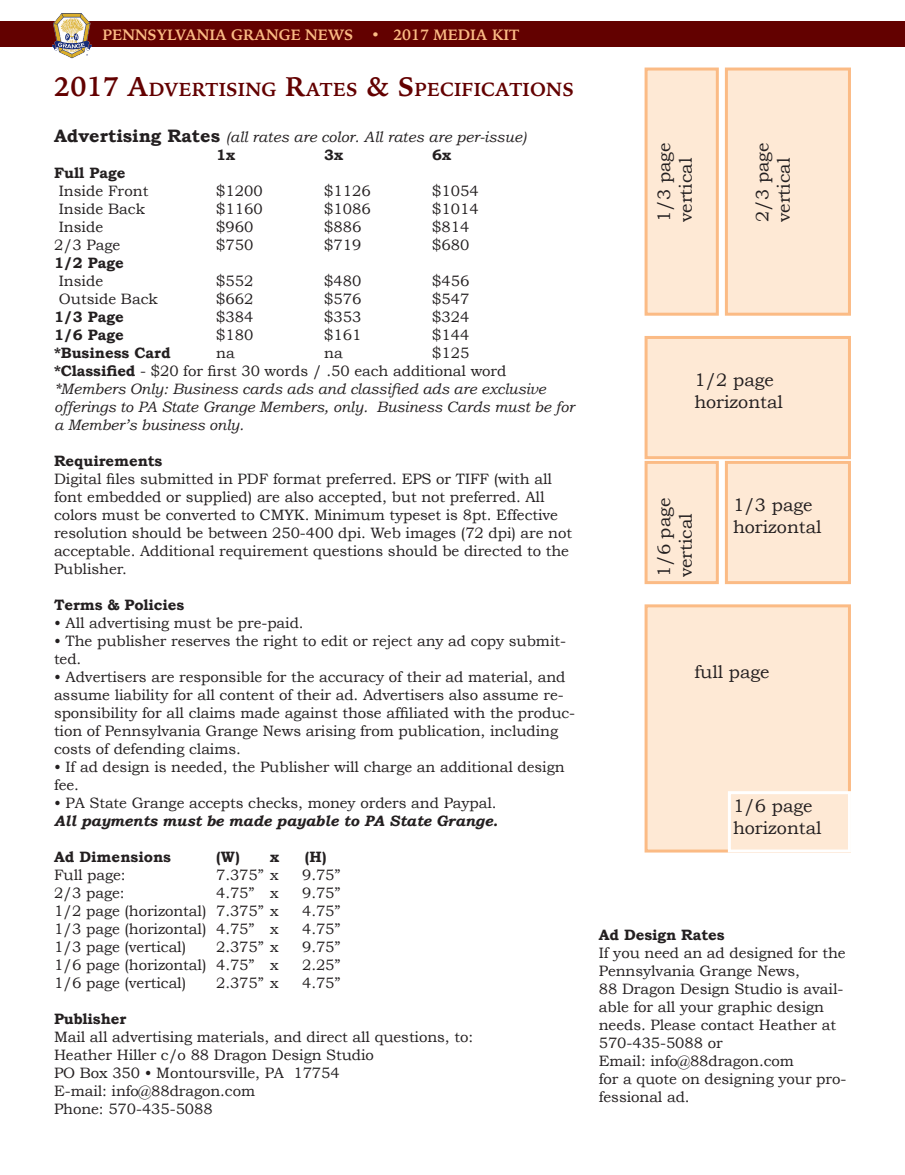
<style>
.page{position:relative;width:905px;height:1175px;background:#fff}
.page>*{position:absolute;margin:0;border:0;box-sizing:border-box;transform-origin:0 0}
.t1{font:700 18.9px "Iowan Old Style";letter-spacing:.015em;color:#630100}
.t2{font:18px "Bookman Old Style";color:#231f20}
.t3{font:15px/18px "Bookman Old Style";letter-spacing:-.005em;color:#231f20}
.t4{font:italic 15px/18px "Bookman Old Style";letter-spacing:-.005em;color:#231f20}
.t5{font:700 15px "Bookman Old Style";letter-spacing:-.005em;color:#231f20}
.t6{font:italic 700 15px "Bookman Old Style";letter-spacing:-.005em;color:#231f20}
.t7{font:700 15px "Iowan Old Style";color:#fbbb85}
.s1{font-size:27px}
.s2{font-weight:700;font-style:normal;font-size:18px}
.s3{font-weight:700}
</style>
<div class="page">
<div style="left:0;top:21px;width:904px;height:26px;background:#630100"></div>
<img style="left:53px;top:14px;width:38px;height:44px">
<div style="left:724px;top:68px;width:126px;height:248px;background:#fee9d5;border:3px solid #fbbb85"></div>
<div style="left:644px;top:68px;width:74px;height:248px;background:#fee9d5;border:3px solid #fbbb85"></div>
<div style="left:644px;top:336px;width:206px;height:123px;background:#fee9d5;border:3px solid #fbbb85"></div>
<div style="left:724px;top:461px;width:126px;height:123px;background:#fee9d5;border:3px solid #fbbb85"></div>
<div style="left:644px;top:461px;width:74px;height:123px;background:#fee9d5;border:3px solid #fbbb85"></div>
<div style="left:644px;top:604px;width:206px;height:248px;background:#fee9d5;border:3px solid #fbbb85"></div>
<div style="left:728px;top:791px;width:122px;height:61px;background:#fee9d5;border:3px solid #fff"></div>
<p class="t7" style="left:102px;top:21px;width:418px">PENNSYLVANIA GRANGE NEWS • 2017 MEDIA KIT</p>
<p class="t1" style="left:54px;top:72px;width:469px"><span class="s1">2017 A</span>DVERTISING <span class="s1">R</span>ATES <span class="s1">&amp; S</span>PECIFICATIO</p>
<p class="t1" style="left:546px;top:72px;width:29px">NS</p>
<p class="t4" style="left:54px;top:128px;width:474px"><span class="s2">Advertising Rates</span> (all rates are color. All rates are per-issue)</p>
<p class="t5" style="left:216px;top:146px;width:20px">1x</p>
<p class="t5" style="left:324px;top:146px;width:20px">3x</p>
<p class="t5" style="left:432px;top:146px;width:20px">6x</p>
<p class="t5" style="left:54px;top:164px;width:73px">Full Page</p>
<p class="t3" style="left:59px;top:182px;width:91px">Inside Front</p>
<p class="t3" style="left:216px;top:182px;width:48px">$1200</p>
<p class="t3" style="left:324px;top:182px;width:48px">$1126</p>
<p class="t3" style="left:432px;top:182px;width:48px">$1054</p>
<p class="t3" style="left:59px;top:200px;width:88px">Inside Back</p>
<p class="t3" style="left:216px;top:200px;width:48px">$1160</p>
<p class="t3" style="left:324px;top:200px;width:48px">$1086</p>
<p class="t3" style="left:432px;top:200px;width:48px">$1014</p>
<p class="t3" style="left:59px;top:218px;width:46px">Inside</p>
<p class="t3" style="left:216px;top:218px;width:39px">$960</p>
<p class="t3" style="left:324px;top:218px;width:39px">$886</p>
<p class="t3" style="left:432px;top:218px;width:39px">$814</p>
<p class="t3" style="left:54px;top:236px;width:68px">2/3 Page</p>
<p class="t3" style="left:216px;top:236px;width:39px">$750</p>
<p class="t3" style="left:324px;top:236px;width:39px">$719</p>
<p class="t3" style="left:432px;top:236px;width:39px">$680</p>
<p class="t5" style="left:54px;top:254px;width:71px">1/2 Page</p>
<p class="t3" style="left:59px;top:272px;width:46px">Inside</p>
<p class="t3" style="left:216px;top:272px;width:39px">$552</p>
<p class="t3" style="left:324px;top:272px;width:39px">$480</p>
<p class="t3" style="left:432px;top:272px;width:39px">$456</p>
<p class="t3" style="left:59px;top:290px;width:100px">Outside Back</p>
<p class="t3" style="left:216px;top:290px;width:39px">$662</p>
<p class="t3" style="left:324px;top:290px;width:39px">$576</p>
<p class="t3" style="left:432px;top:290px;width:39px">$547</p>
<p class="t5" style="left:54px;top:308px;width:71px">1/3 Page</p>
<p class="t3" style="left:216px;top:308px;width:39px">$384</p>
<p class="t3" style="left:324px;top:308px;width:39px">$353</p>
<p class="t3" style="left:432px;top:308px;width:39px">$324</p>
<p class="t5" style="left:54px;top:326px;width:71px">1/6 Page</p>
<p class="t3" style="left:216px;top:326px;width:39px">$180</p>
<p class="t3" style="left:324px;top:326px;width:39px">$161</p>
<p class="t3" style="left:432px;top:326px;width:39px">$144</p>
<p class="t5" style="left:54px;top:344px;width:118px">*Business Card</p>
<p class="t3" style="left:216px;top:344px;width:20px">na</p>
<p class="t3" style="left:324px;top:344px;width:20px">na</p>
<p class="t3" style="left:432px;top:344px;width:39px">$125</p>
<p class="t3" style="left:54px;top:362px;width:454px"><span class="s3">*Classified</span> - $20 for first 30 words / .50 each additional word</p>
<p class="t4" style="left:54px;top:380px;width:522px">*Members Only: Business cards ads and classified ads are exclusive offerings to PA State Grange Members, only. Business Cards must be for a Member’s business only.</p>
<p class="t5" style="left:54px;top:452px;width:110px">Requirements</p>
<p class="t3" style="left:54px;top:470px;width:519px">Digital files submitted in PDF format preferred. EPS or TIFF (with all font embedded or supplied) are also accepted, but not preferred. All colors must be converted to CMYK. Minimum typeset is 8pt. Effective resolution should be between 250-400 dpi. Web images (72 dpi) are not acceptable. Additional requirement questions should be directed to the Publisher.</p>
<p class="t5" style="left:54px;top:596px;width:132px">Terms &amp; Policies</p>
<p class="t3" style="left:54px;top:614px;width:251px">• All advertising must be pre-paid.</p>
<p class="t3" style="left:54px;top:632px;width:513px">• The publisher reserves the right to edit or reject any ad copy submit&shy;ted.</p>
<p class="t3" style="left:54px;top:668px;width:522px">• Advertisers are responsible for the accuracy of their ad material, and assume liability for all content of their ad. Advertisers also assume re&shy;sponsibility for all claims made against those affiliated with the produc&shy;tion of Pennsylvania Grange News arising from publication, including costs of defending claims.</p>
<p class="t3" style="left:54px;top:758px;width:512px">• If ad design is needed, the Publisher will charge an additional design fee.</p>
<p class="t3" style="left:54px;top:794px;width:444px">• PA State Grange accepts checks, money orders and Paypal.</p>
<p class="t6" style="left:54px;top:812px;width:445px">All payments must be made payable to PA State Grange.</p>
<p class="t5" style="left:54px;top:848px;width:118px">Ad Dimensions</p>
<p class="t5" style="left:216px;top:848px;width:64px">(W) x</p>
<p class="t5" style="left:304px;top:848px;width:23px">(H)</p>
<p class="t3" style="left:54px;top:866px;width:73px">Full page:</p>
<p class="t3" style="left:216px;top:866px;width:64px">7.375” x</p>
<p class="t3" style="left:302px;top:866px;width:40px">9.75”</p>
<p class="t3" style="left:54px;top:884px;width:72px">2/3 page:</p>
<p class="t3" style="left:216px;top:884px;width:64px">4.75” x</p>
<p class="t3" style="left:302px;top:884px;width:40px">9.75”</p>
<p class="t3" style="left:54px;top:902px;width:226px">1/2 page (horizontal) 7.375” x</p>
<p class="t3" style="left:302px;top:902px;width:40px">4.75”</p>
<p class="t3" style="left:54px;top:920px;width:226px">1/3 page (horizontal) 4.75” x</p>
<p class="t3" style="left:302px;top:920px;width:40px">4.75”</p>
<p class="t3" style="left:54px;top:938px;width:134px">1/3 page (vertical)</p>
<p class="t3" style="left:216px;top:938px;width:64px">2.375” x</p>
<p class="t3" style="left:302px;top:938px;width:40px">9.75”</p>
<p class="t3" style="left:54px;top:956px;width:226px">1/6 page (horizontal) 4.75” x</p>
<p class="t3" style="left:302px;top:956px;width:40px">2.25”</p>
<p class="t3" style="left:54px;top:974px;width:134px">1/6 page (vertical)</p>
<p class="t3" style="left:216px;top:974px;width:64px">2.375” x</p>
<p class="t3" style="left:302px;top:974px;width:40px">4.75”</p>
<p class="t5" style="left:54px;top:1010px;width:74px">Publisher</p>
<p class="t3" style="left:54px;top:1028px;width:420px">Mail all advertising materials, and direct all questions, to:</p>
<p class="t3" style="left:54px;top:1046px;width:321px">Heather Hiller c/o 88 Dragon Design Studio</p>
<p class="t3" style="left:54px;top:1064px;width:287px">PO Box 350 • Montoursville, PA 17754</p>
<p class="t3" style="left:54px;top:1082px;width:202px">E-mail: info@88dragon.com</p>
<p class="t3" style="left:54px;top:1100px;width:160px">Phone: 570-435-5088</p>
<p class="t2" style="left:653px;top:222px;width:81px;rotate:-90deg">1/3 page</p>
<p class="t2" style="left:675px;top:222px;width:66px;rotate:-90deg">vertical</p>
<p class="t2" style="left:752px;top:222px;width:81px;rotate:-90deg">2/3 page</p>
<p class="t2" style="left:773px;top:222px;width:66px;rotate:-90deg">vertical</p>
<p class="t2" style="left:694px;top:370px;width:81px">1/2 page</p>
<p class="t2" style="left:694px;top:391px;width:90px">horizontal</p>
<p class="t2" style="left:653px;top:577px;width:81px;rotate:-90deg">1/6 page</p>
<p class="t2" style="left:675px;top:577px;width:66px;rotate:-90deg">vertical</p>
<p class="t2" style="left:733px;top:494px;width:81px">1/3 page</p>
<p class="t2" style="left:733px;top:516px;width:90px">horizontal</p>
<p class="t2" style="left:694px;top:661px;width:77px">full page</p>
<p class="t2" style="left:733px;top:795px;width:81px">1/6 page</p>
<p class="t2" style="left:733px;top:817px;width:90px">horizontal</p>
<p class="t5" style="left:598px;top:926px;width:127px">Ad Design Rates</p>
<p class="t3" style="left:598px;top:944px;width:248px">If you need an ad designed for the<br>Pennsylvania Grange News,</p>
<p class="t3" style="left:598px;top:980px;width:246px">88 Dragon Design Studio is avail&shy;able for all your graphic design needs. Please contact Heather at</p>
<p class="t3" style="left:598px;top:1034px;width:125px">570-435-5088 or</p>
<p class="t3" style="left:598px;top:1052px;width:197px">Email: info@88dragon.com</p>
<p class="t3" style="left:598px;top:1070px;width:249px">for a quote on designing your pro&shy;fessional ad.</p>
</div>
